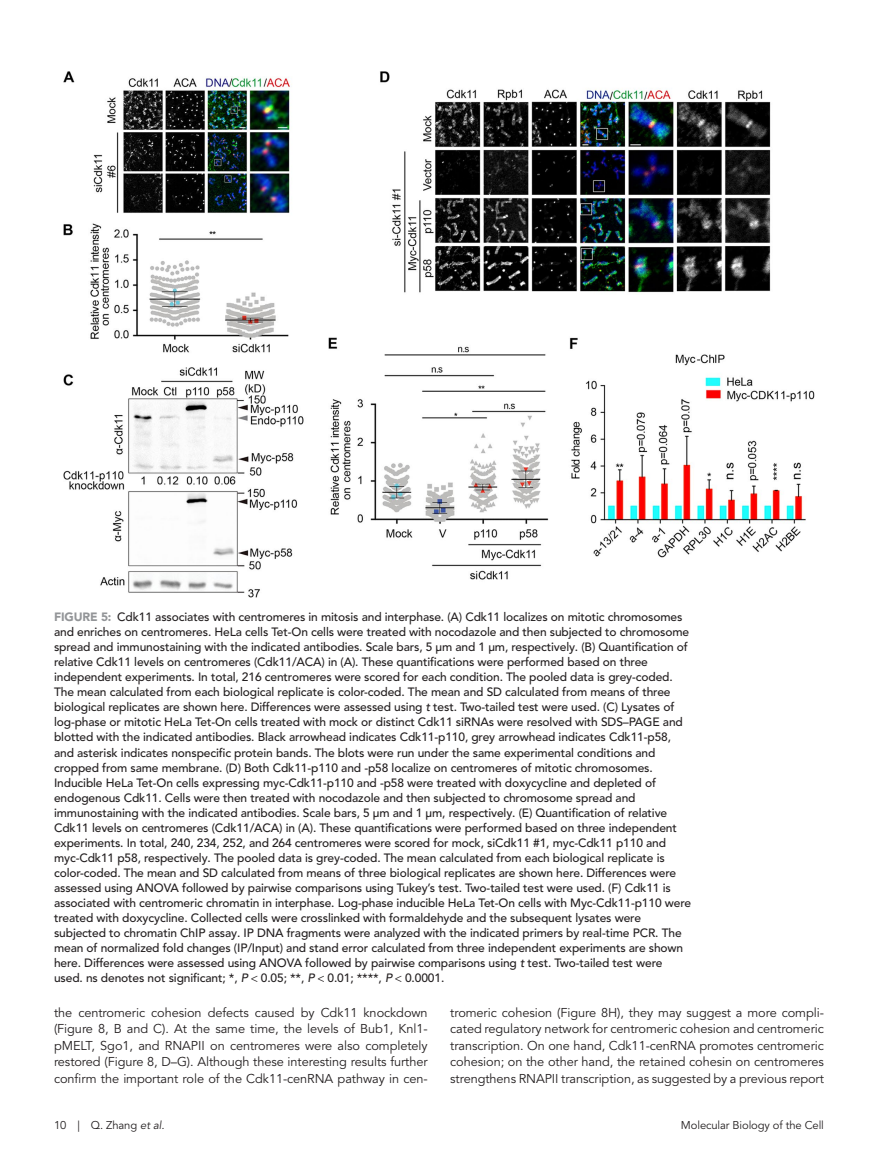
<style>
.page{position:relative;width:878px;height:1175px;background:#fff}
.page>*{position:absolute;margin:0;border:0;box-sizing:border-box;transform-origin:0 0}
.ParaFL{font:12.75px/16.5px "Avenir LT Pro";letter-spacing:-.005em;color:#231f20;text-align:justify}
.FigCaption_35_5p{font:500 12px/15px "Avenir LT Pro";letter-spacing:-.01em;color:#231f20}
.t1{font:11.25px "Avenir LT Pro";letter-spacing:-.01em;color:#231f20}
.s1{font-weight:900;color:#939598}
.s2{font-style:italic}
</style>
<div class="page">
<img style="left:64px;top:72px;width:750px;height:525px">
<p class="FigCaption_35_5p" style="left:54px;top:610px;width:638px"><span class="s1">FIGURE 5:</span> Cdk11 associates with centromeres in mitosis and interphase. (A) Cdk11 localizes on mitotic chromosomes and enriches on centromeres. HeLa cells Tet-On cells were treated with nocodazole and then subjected to chromosome spread and immunostaining with the indicated antibodies. Scale bars, 5 μm and 1 μm, respectively. (B) Quantification of relative Cdk11 levels on centromeres (Cdk11/ACA) in (A). These quantifications were performed based on three independent experiments. In total, 216 centromeres were scored for each condition. The pooled data is grey-coded.<br>The mean calculated from each biological replicate is color-coded. The mean and SD calculated from means of three biological replicates are shown here. Differences were assessed using <span class="s2">t</span> test. Two-tailed test were used. (C) Lysates of log-phase or mitotic HeLa Tet-On cells treated with mock or distinct Cdk11 siRNAs were resolved with SDS–PAGE and blotted with the indicated antibodies. Black arrowhead indicates Cdk11-p110, grey arrowhead indicates Cdk11-p58, and asterisk indicates nonspecific protein bands. The blots were run under the same experimental conditions and cropped from same membrane. (D) Both Cdk11-p110 and -p58 localize on centromeres of mitotic chromosomes.<br>Inducible HeLa Tet-On cells expressing myc-Cdk11-p110 and -p58 were treated with doxycycline and depleted of endogenous Cdk11. Cells were then treated with nocodazole and then subjected to chromosome spread and immunostaining with the indicated antibodies. Scale bars, 5 μm and 1 μm, respectively. (E) Quantification of relative Cdk11 levels on centromeres (Cdk11/ACA) in (A). These quantifications were performed based on three independent experiments. In total, 240, 234, 252, and 264 centromeres were scored for mock, siCdk11 #1, myc-Cdk11 p110 and myc-Cdk11 p58, respectively. The pooled data is grey-coded. The mean calculated from each biological replicate is color-coded. The mean and SD calculated from means of three biological replicates are shown here. Differences were assessed using ANOVA followed by pairwise comparisons using Tukey’s test. Two-tailed test were used. (F) Cdk11 is associated with centromeric chromatin in interphase. Log-phase inducible HeLa Tet-On cells with Myc-Cdk11-p110 were treated with doxycycline. Collected cells were crosslinked with formaldehyde and the subsequent lysates were subjected to chromatin ChIP assay. IP DNA fragments were analyzed with the indicated primers by real-time PCR. The mean of normalized fold changes (IP/Input) and stand error calculated from three independent experiments are shown here. Differences were assessed using ANOVA followed by pairwise comparisons using <span class="s2">t</span> test. Two-tailed test were used. ns denotes not significant; *, <span class="s2">P</span> 0.05; **, <span class="s2">P</span> 0.01; ****, <span class="s2">P</span> 0.0001.</p>
<p class="ParaFL" style="left:54px;top:1004px;width:375px">the centromeric cohesion defects caused by Cdk11 knockdown (Figure 8, B and C). At the same time, the levels of Bub1, Knl1- pMELT, Sgo1, and RNAPII on centromeres were also completely restored (Figure 8, D–G). Although these interesting results further confirm the important role of the Cdk11-cenRNA pathway in cen-</p>
<p class="ParaFL" style="left:450px;top:1004px;width:375px">tromeric cohesion (Figure 8H), they may suggest a more compli&shy;cated regulatory network for centromeric cohesion and centromeric transcription. On one hand, Cdk11-cenRNA promotes centromeric cohesion; on the other hand, the retained cohesin on centromeres strengthens RNAPII transcription, as suggested by a previous report</p>
<p class="t1" style="left:54px;top:1118px;width:112px">10 | Q. Zhang <span class="s2">et al.</span></p>
<p class="t1" style="left:681px;top:1118px;width:144px">Molecular Biology of the Cell</p>
</div>
